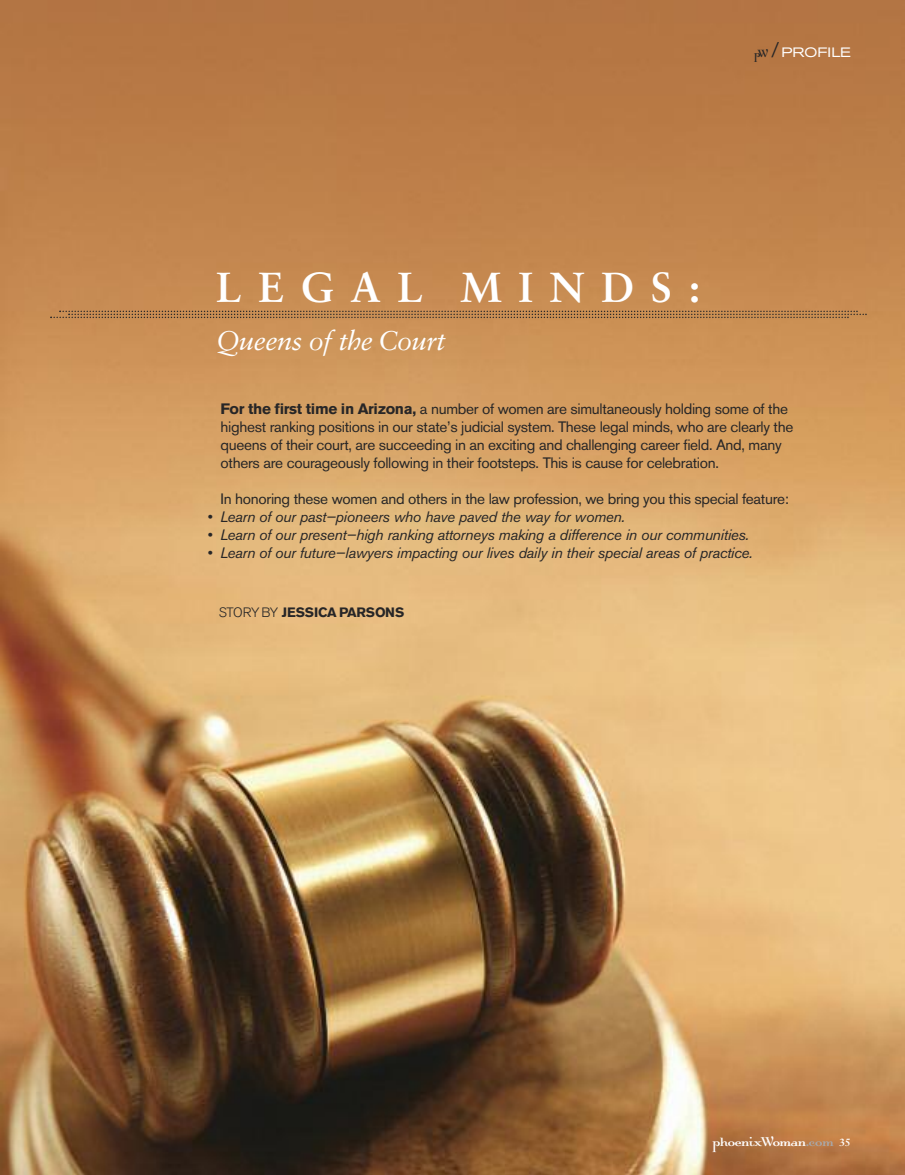
<style>
.page{position:relative;width:905px;height:1175px;background:#fff}
.page>*{position:absolute;margin:0;border:0;box-sizing:border-box;transform-origin:0 0}
.t1{font:700 42px "Sabon";letter-spacing:.4em;color:#fff}
.t2{font:italic 27px "Sabon";letter-spacing:-.015em;color:#fff}
.t3{font:16.5px "Dalliance Roman";letter-spacing:-.05em;color:#fff;scale:1.05 1}
.t4{font:15px/18px "Akzidenz Grotesk BE";letter-spacing:-.02em;color:#272627}
.t5{font:italic 15px "Akzidenz Grotesk BE";letter-spacing:-.02em;color:#272627}
.t6{font:700 13.5px "Akzidenz Grotesk BE";letter-spacing:-.02em;color:#272627}
.t7{font:expanded 13.5px "Akzidenz Grotesk BE";color:#fff}
.s1{font-family:"Dalliance Roman";font-stretch:normal;color:#272627}
.s2{font-family:"Sabon";font-style:italic;font-stretch:normal;font-size:21px;color:#272627}
.s3{font-weight:700}
.s4{font-weight:300}
.s5{color:#a9a8a9}
.s6{font-family:"Sabon";font-weight:700;font-size:10.5px}
</style>
<div class="page">
<img style="left:0;top:0;width:904px;height:1174px">
<svg style="left:50px;top:310px;width:816px;height:8px;background:#ac7b4b"></svg>
<p class="t7" style="left:754px;top:47px;width:98px"><span class="s1">pW</span> <span class="s2">/</span> PROFILE</p>
<h1 class="t1" style="left:216px;top:270px;width:486px">LEGAL MINDS:</h1>
<h2 class="t2" style="left:216px;top:329px;width:231px">Queens of the Court</h2>
<p class="t4" style="left:220px;top:401px;width:574px"><span class="s3">For the first time in Arizona,</span> a number of women are simultaneously holding some of the highest ranking positions in our state’s judicial system. These legal minds, who are clearly the queens of their court, are succeeding in an exciting and challenging career field. And, many others are courageously following in their footsteps. This is cause for celebration.</p>
<p class="t4" style="left:220px;top:491px;width:570px">In honoring these women and others in the law profession, we bring you this special feature:</p>
<p class="t5" style="left:207px;top:512px;width:419px">• Learn of our past—pioneers who have paved the way for women.</p>
<p class="t5" style="left:207px;top:530px;width:543px">• Learn of our present—high ranking attorneys making a difference in our communities.</p>
<p class="t5" style="left:207px;top:548px;width:547px">• Learn of our future—lawyers impacting our lives daily in their special areas of practice.</p>
<p class="t6" style="left:219px;top:607px;width:187px"><span class="s4">STORY BY</span> JESSICA PARSONS</p>
<p class="t3" style="left:712px;top:1130px;width:133px">phoenixWoman<span class="s5">.com</span> <span class="s6">35</span></p>
</div>
